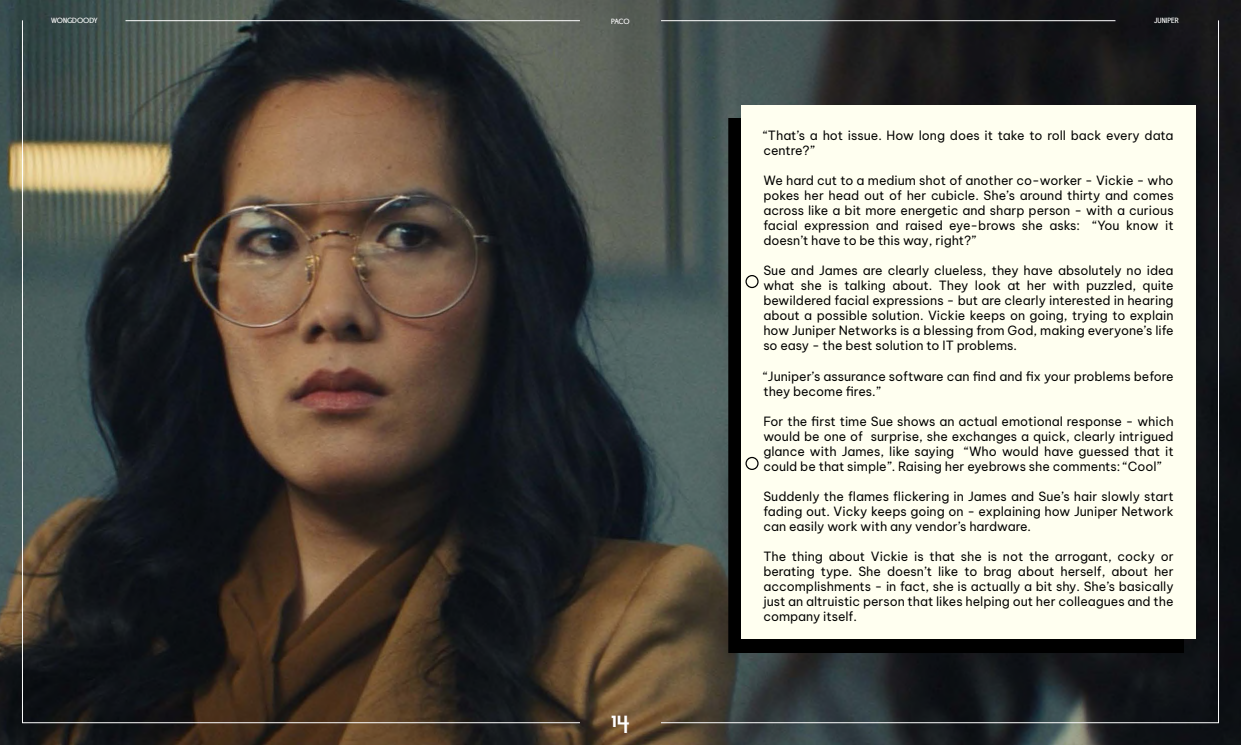
<style>
.page{position:relative;width:1241px;height:745px;background:#fff}
.page>*{position:absolute;margin:0;border:0;box-sizing:border-box;transform-origin:0 0}
.t1{font:30px "GTF Alti TRIAL";color:#fff}
.t2{font:12.5px/15px "Be Vietnam Pro";color:#000;text-align:justify}
.t3{font:7.5px "GTF Alti TRIAL";color:#fff}
</style>
<div class="page">
<img style="left:0;top:0;width:1240px;height:744px">
<hr style="left:22px;top:20px;width:1px;height:702px;background:#fff">
<hr style="left:125px;top:20px;width:455px;height:1px;background:#fff">
<hr style="left:661px;top:20px;width:454px;height:1px;background:#fff">
<hr style="left:661px;top:722px;width:557px;height:1px;background:#fff">
<hr style="left:22px;top:722px;width:558px;height:1px;background:#fff">
<hr style="left:1217px;top:20px;width:1px;height:702px;background:#fff">
<div style="left:728px;top:118px;width:455px;height:534px;background:#000"></div>
<div style="left:741px;top:105px;width:454px;height:534px;background:#fffff0"></div>
<div style="left:745px;top:275px;width:13px;height:13px;border:1px solid #000;border-radius:50%"></div>
<div style="left:745px;top:456px;width:13px;height:13px;border:1px solid #000;border-radius:50%"></div>
<p class="t3" style="left:51px;top:17px;width:48px">WONGDOODY</p>
<p class="t3" style="left:611px;top:18px;width:20px">PACO</p>
<p class="t3" style="left:1154px;top:17px;width:26px">JUNIPER</p>
<h1 class="t1" style="left:611px;top:703px;width:20px">14</h1>
<p class="t2" style="left:763px;top:127px;width:412px">“That’s a hot issue. How long does it take to roll back every data centre?”</p>
<p class="t2" style="left:763px;top:172px;width:412px">We hard cut to a medium shot of another co-worker - Vickie - who pokes her head out of her cubicle. She’s around thirty and comes across like a bit more energetic and sharp person - with a curious facial expression and raised eye-brows she asks: “You know it doesn’t have to be this way, right?”</p>
<p class="t2" style="left:763px;top:262px;width:412px">Sue and James are clearly clueless, they have absolutely no idea what she is talking about. They look at her with puzzled, quite bewildered facial expressions - but are clearly interested in hearing about a possible solution. Vickie keeps on going, trying to explain how Juniper Networks is a blessing from God, making everyone’s life so easy - the best solution to IT problems.</p>
<p class="t2" style="left:763px;top:367px;width:412px">“Juniper’s assurance software can find and fix your problems before they become fires.”</p>
<p class="t2" style="left:763px;top:412px;width:412px">For the first time Sue shows an actual emotional response - which would be one of surprise, she exchanges a quick, clearly intrigued glance with James, like saying “Who would have guessed that it could be that simple”. Raising her eyebrows she comments: “Cool”</p>
<p class="t2" style="left:763px;top:487px;width:412px">Suddenly the flames flickering in James and Sue’s hair slowly start fading out. Vicky keeps going on - explaining how Juniper Network can easily work with any vendor’s hardware.</p>
<p class="t2" style="left:763px;top:547px;width:412px">The thing about Vickie is that she is not the arrogant, cocky or berating type. She doesn’t like to brag about herself, about her accomplishments - in fact, she is actually a bit shy. She’s basically just an altruistic person that likes helping out her colleagues and the company itself.</p>
</div>
